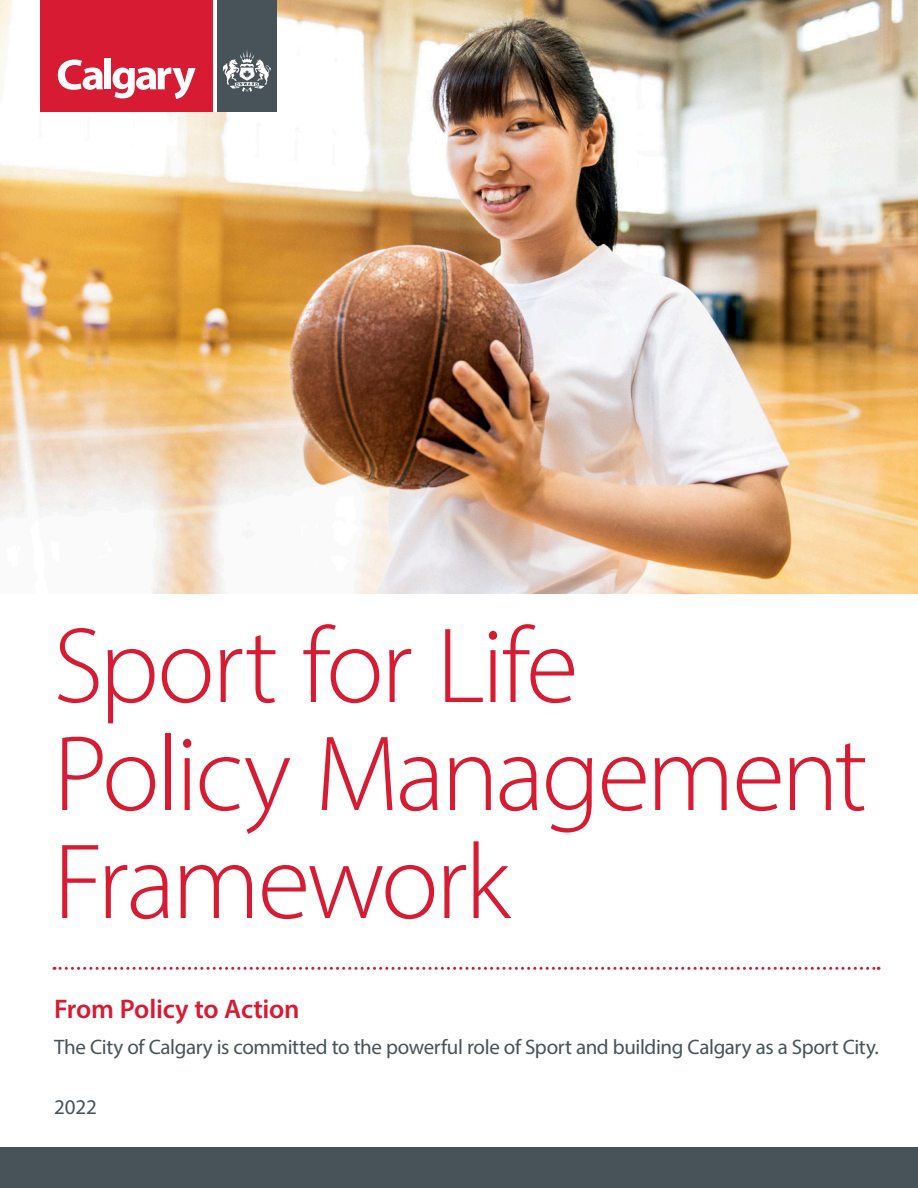
<style>
.page{position:relative;width:918px;height:1188px;background:#fff}
.page>*{position:absolute;margin:0;border:0;box-sizing:border-box;transform-origin:0 0}
.t1{font:300 108px/108px "Myriad Pro";letter-spacing:-.03em;color:#d61b33}
.t2{font:600 27px "Myriad Pro";letter-spacing:-.01em;color:#d61b33}
.t3{font:21px "Myriad Pro";letter-spacing:-.015em;color:#475359}
</style>
<div class="page">
<img style="left:0;top:0;width:918px;height:594px">
<svg style="left:54px;top:967px;width:825px;height:3px"></svg>
<div style="left:0;top:1148px;width:918px;height:40px;background:#475359"></div>
<div style="left:40px;top:0;width:173px;height:112px;background:#d61b33"></div>
<div style="left:217px;top:0;width:59px;height:112px;background:#475359"></div>
<svg style="left:58px;top:60px;width:45px;height:30px"></svg>
<div style="left:104px;top:58px;width:7px;height:31px;background:#fff"></div>
<svg style="left:113px;top:68px;width:83px;height:31px"></svg>
<hr style="left:213px;top:0;width:4px;height:112px;background:#fff">
<svg style="left:222px;top:50px;width:49px;height:42px"></svg>
<p class="t1" style="left:53px;top:611px;width:816px">Sport for Life<br>Policy Management<br>Framework</p>
<p class="t2" style="left:54px;top:992px;width:247px">From Policy to Action</p>
<p class="t3" style="left:54px;top:1034px;width:827px">The City of Calgary is committed to the powerful role of Sport and building Calgary as a Sport City.</p>
<p class="t3" style="left:54px;top:1094px;width:45px">2022</p>
</div>
